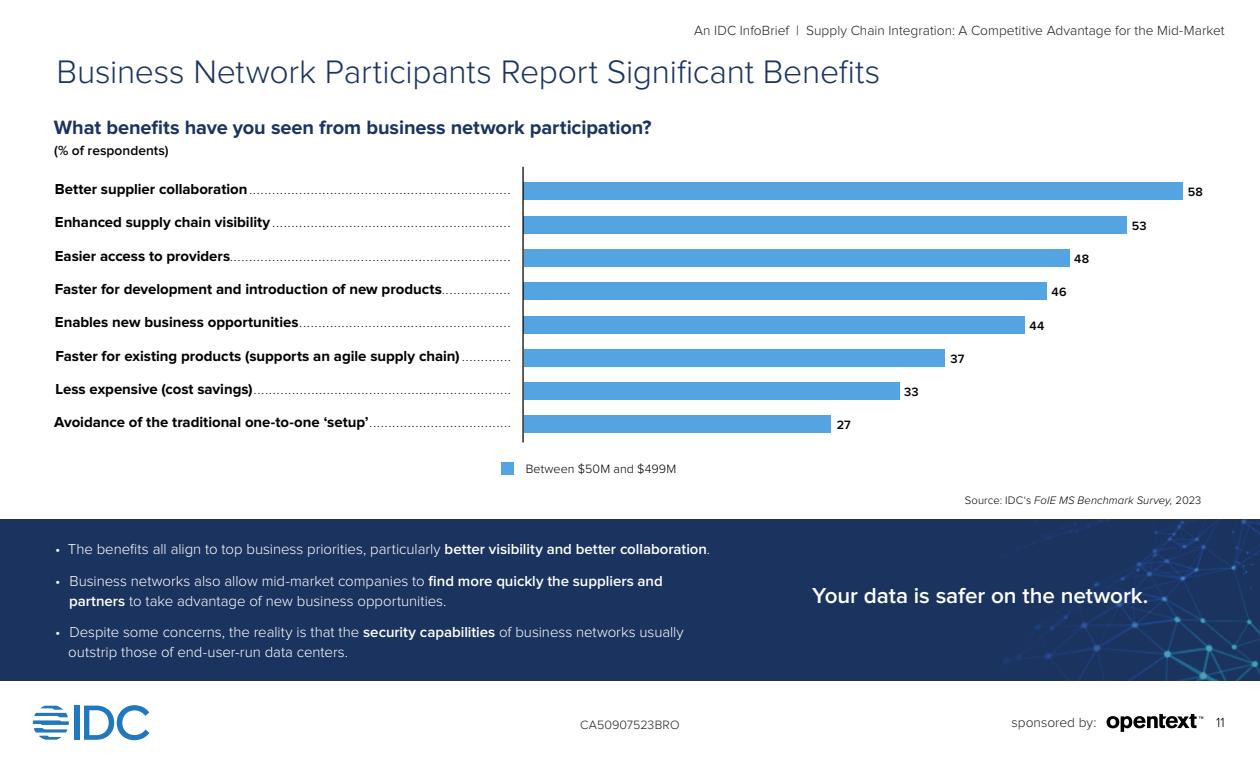
<style>
.page{position:relative;width:1260px;height:765px;background:#fff}
.page>*{position:absolute;margin:0;border:0;box-sizing:border-box;transform-origin:0 0}
.t1{font:300 33.75px "Proxima Nova";letter-spacing:-.01em;color:#1b335f}
.t2{font:600 22.5px "Proxima Nova";letter-spacing:-.005em;color:#fff}
.t3{font:700 20px "Proxima Nova";letter-spacing:-.005em;color:#1b335f}
.t4{font:300 15px/20px "Proxima Nova";letter-spacing:-.005em;color:#fff}
.t5{font:700 15px "Proxima Nova";color:#000}
.t6{font:300 13.75px "Proxima Nova";color:#242021}
.t7{font:600 13.75px "Proxima Nova";letter-spacing:.005em;color:#000}
.t8{font:300 13.75px "Proxima Nova";color:#000}
.t9{font:300 12.5px "Proxima Nova";letter-spacing:.005em;color:#000}
.t10{font:600 12.5px "Proxima Nova";letter-spacing:.01em;color:#000}
.t11{font:300 12.5px "Proxima Nova";letter-spacing:.005em;color:#242021}
.t12{font:italic 300 11.25px "Proxima Nova";letter-spacing:.01em;color:#000}
.t13{font:700 7.5px "Proxima Nova";color:#01010f}
.s1{font-size:15px;color:#000}
.s2{font-size:7.5px;color:#01010f}
.s3{font-weight:600}
.s4{font-style:normal}
</style>
<div class="page">
<svg style="left:1107px;top:714px;width:96px;height:18px"></svg>
<div style="left:74px;top:706px;width:6px;height:34px;background:#2178bd"></div>
<svg style="left:84px;top:705px;width:65px;height:35px"></svg>
<svg style="left:33px;top:706px;width:36px;height:34px"></svg>
<div style="left:0;top:519px;width:1260px;height:162px;background:#1b335f"></div>
<img style="left:1003px;top:519px;width:257px;height:162px">
<div style="left:524px;top:182px;width:659px;height:18px;background:#54a4e2"></div>
<div style="left:524px;top:216px;width:603px;height:18px;background:#54a4e2"></div>
<div style="left:524px;top:249px;width:545px;height:18px;background:#54a4e2"></div>
<div style="left:524px;top:282px;width:523px;height:18px;background:#54a4e2"></div>
<div style="left:524px;top:316px;width:501px;height:18px;background:#54a4e2"></div>
<div style="left:524px;top:415px;width:307px;height:18px;background:#54a4e2"></div>
<div style="left:524px;top:382px;width:375px;height:18px;background:#54a4e2"></div>
<div style="left:524px;top:349px;width:420px;height:18px;background:#54a4e2"></div>
<hr style="left:522px;top:167px;width:2px;height:276px;background:#000">
<div style="left:501px;top:462px;width:13px;height:12px;background:#54a4e2"></div>
<h3 class="t6" style="left:694px;top:24px;width:532px">An IDC InfoBrief | Supply Chain Integration: A Competitive Advantage for the Mid-Market</h3>
<h2 class="t1" style="left:56px;top:56px;width:825px">Business Network Participants Report Significant Benefits</h2>
<p class="t3" style="left:54px;top:119px;width:599px">What benefits have you seen from business network participation?</p>
<p class="t7" style="left:54px;top:144px;width:116px">(% of respondents)</p>
<p class="t13" style="left:55px;top:188px;width:457px"><span class="s1">Better supplier collaboration</span> . . . . . . . . . . . . . . . . . . . . . . . . . . . . . . . . . . . . . . . . . . . . . . . . . . . . . . . . . . . . . . . . . . . .</p>
<p class="t13" style="left:55px;top:222px;width:457px"><span class="s1">Enhanced supply chain visibility</span> . . . . . . . . . . . . . . . . . . . . . . . . . . . . . . . . . . . . . . . . . . . . . . . . . . . . . . . . . . . . . .</p>
<p class="t13" style="left:55px;top:255px;width:457px"><span class="s1">Easier access to providers</span> . . . . . . . . . . . . . . . . . . . . . . . . . . . . . . . . . . . . . . . . . . . . . . . . . . . . . . . . . . . . . . . . . . . . . . . . .</p>
<p class="t5" style="left:55px;top:282px;width:457px">Faster for development and introduction of new products <span class="s2">. . . . . . . . . . . . . . . . . .</span></p>
<p class="t13" style="left:55px;top:321px;width:457px"><span class="s1">Enables new business opportunities</span> . . . . . . . . . . . . . . . . . . . . . . . . . . . . . . . . . . . . . . . . . . . . . . . . . . . . . . .</p>
<p class="t5" style="left:55px;top:349px;width:457px">Faster for existing products (supports an agile supply chain) <span class="s2">. . . . . . . . . . . . .</span></p>
<p class="t13" style="left:56px;top:388px;width:456px"><span class="s1">Less expensive (cost savings)</span> . . . . . . . . . . . . . . . . . . . . . . . . . . . . . . . . . . . . . . . . . . . . . . . . . . . . . . . . . . . . . . . . . . .</p>
<p class="t5" style="left:54px;top:415px;width:458px">Avoidance of the traditional one-to-one ‘setup’ <span class="s2">. . . . . . . . . . . . . . . . . . . . . . . . . . . . . . . . . . . . .</span></p>
<p class="t10" style="left:1188px;top:186px;width:17px">58</p>
<p class="t10" style="left:1132px;top:220px;width:16px">53</p>
<p class="t10" style="left:1074px;top:253px;width:16px">48</p>
<p class="t10" style="left:1052px;top:286px;width:16px">46</p>
<p class="t10" style="left:1030px;top:320px;width:16px">44</p>
<p class="t10" style="left:951px;top:353px;width:15px">37</p>
<p class="t10" style="left:904px;top:386px;width:16px">33</p>
<p class="t10" style="left:837px;top:419px;width:16px">27</p>
<p class="t9" style="left:526px;top:463px;width:152px">Between $50M and $499M</p>
<p class="t4" style="left:55px;top:540px;width:656px">• The benefits all align to top business priorities, particularly <span class="s3">better visibility and better collaboration</span>.</p>
<p class="t4" style="left:69px;top:571px;width:595px;text-indent:-14px">• Business networks also allow mid-market companies to <span class="s3">find more quickly the suppliers and partners</span> to take advantage of new business opportunities.</p>
<p class="t4" style="left:68px;top:623px;width:617px;text-indent:-13px">• Despite some concerns, the reality is that the <span class="s3">security capabilities</span> of business networks usually outstrip those of end-user-run data centers.</p>
<p class="t12" style="left:965px;top:495px;width:238px"><span class="s4">Source: IDC‘s</span> FoIE MS Benchmark Survey, <span class="s4">2023</span></p>
<p class="t2" style="left:812px;top:586px;width:338px">Your data is safer on the network.</p>
<h3 class="t11" style="left:580px;top:719px;width:101px">CA50907523BRO</h3>
<h3 class="t6" style="left:1012px;top:716px;width:86px">sponsored by:</h3>
<h3 class="t8" style="left:1216px;top:717px;width:10px">11</h3>
</div>
